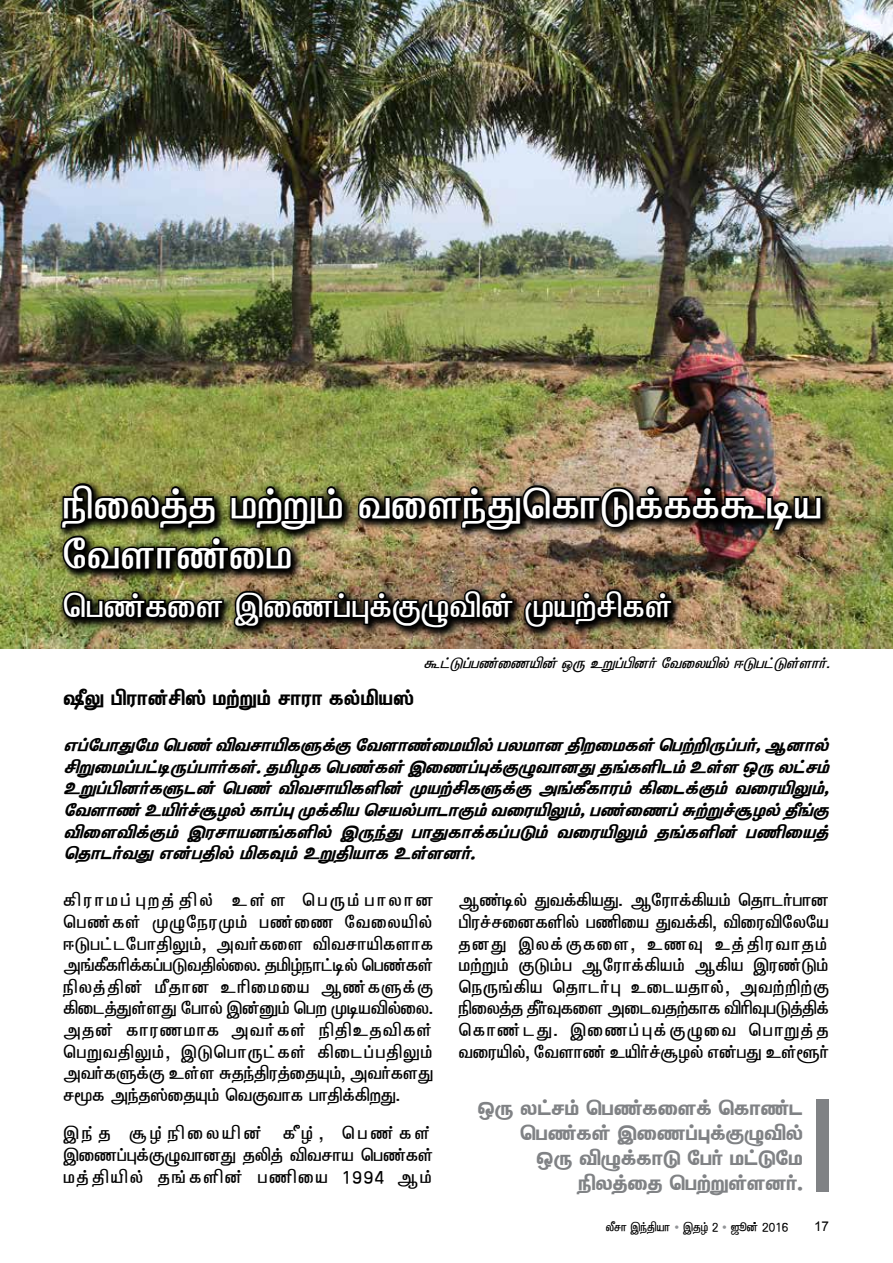
<style>
.page{position:relative;width:893px;height:1263px;background:#fff}
.page>*{position:absolute;margin:0;border:0;box-sizing:border-box;transform-origin:0 0}
.t1{font:42px/50.4px "Sun Tommy Tamil Normal";color:#fff}
.t2{font:33px "Sun Tommy Tamil Normal";color:#fff}
.t3{font:21px/25.2px "Sun Vijay Even Normal";letter-spacing:-.01em;color:#808285;text-align:right}
.t4{font:21px "Sun Vijay Even Normal";color:#000;scale:.95 1}
.t5{font:18px/21.6px "Sun Tommy Tamil Normal";color:#000;text-align:justify}
.t6{font:italic 18px/21.6px "Sun Vijay Even Normal";letter-spacing:-.005em;color:#000}
.t7{font:italic 15px "Sun Tommy Tamil Normal";color:#000}
.t8{font:13.5px "Arial";color:#000}
.t9{font:12.75px "Sun Tommy Tamil Normal";color:#000;scale:.9 1}
.s1{font-family:"Arial";font-size:13.5px;color:#939598}
</style>
<div class="page">
<img style="left:0;top:0;width:893px;height:648px">
<img style="left:56px;top:479px;width:777px;height:160px">
<img style="left:357px;top:483px;width:466px;height:50px">
<svg style="left:58px;top:481px;width:288px;height:94px;background:#404122"></svg>
<svg style="left:60px;top:589px;width:165px;height:33px;background:#2e2f1a"></svg>
<svg style="left:232px;top:587px;width:283px;height:55px;background:#493d2c"></svg>
<svg style="left:522px;top:587px;width:152px;height:43px;background:#362c1f"></svg>
<div style="left:816px;top:1099px;width:13px;height:92px;background:#808285"></div>
<h1 class="t1" style="left:64px;top:483px;width:761px">epiyj;j kw;Wk; tise;JnfhLf;ff;$ba<br>Ntshz;ik</h1>
<h2 class="t2" style="left:64px;top:591px;width:611px">ngz;fis ,izg;Gf;FOtpd; Kaw;rpfs;</h2>
<p class="t7" style="left:424px;top:656px;width:412px">$l; Lg; gz; izapd; xU cW g; gpdh; Ntiyapy; &lt;Lgl; Ls; shh; .</p>
<p class="t4" style="left:64px;top:688px;width:371px">\PY gpuhd;rp]; kw;Wk; rhuh fy;kpa];</p>
<p class="t6" style="left:64px;top:736px;width:772px">vg; NghJ Nk ngz; tptrhapfSf; F Ntshz; ikapy; gykhd jpwikfs; ngw;wpUg; gh; &gt;Mdhy; rpWikg; gl; bUg; ghh; fs; .jkpof ngz; fs; ,izg; Gf; FOthdJ jq; fsplk; cs; s xU yl; rk; cW g; gpdh; fSld; ngz; tptrhapfspd; Kaw; rpfSf; F mq; fPfhuk; fpilf; Fk; tiuapY k; &gt; Ntshz; caph; r; #oy; fhg; G Kf; fpa nray; ghlhFk; tiuapY k; &gt;gz; izg; Rw;W r; #oy; jPq; F tpistpf; Fk; ,urhadq; fspy; ,Ue;J ghJ fhf; fg; gLk; tiuapY k; j q; fspd; gzpiaj; nj hlh; tJ vd; gjpy; kpfTk; cWjpahf cs; sdh; .</p>
<p class="t5" style="left:459px;top:891px;width:372px">Mz;by; Jtf;fpaJ. MNuhf;fpak; njhlh;ghd gpur;ridfspy; gzpia Jtf;fp&gt; tpiutpNyNa jdJ ,yf;Ffis&gt; czT cj;jputhjk; kw;Wk; FLk;g MNuhf;fpak; Mfpa ,uz;Lk; neUq;fpa njhlh;G cilajhy;&gt; mtw;wpw;F epiyj;j jPh;Tfis miltjw;fhf tphpTgLj;jpf; nfhz;lJ. ,izg;Gf;FOit nghWj;j tiuapy;&gt; Ntshz; caph;r;#oy; vd;gJ cs;@h;</p>
<p class="t3" style="left:478px;top:1097px;width:327px">xU yl;rk; ngz;fisf; nfhz;l ngz;fs; ,izg;Gf;FOtpy;<br>xU tpOf;fhL Ngh; kl;LNk epyj;ij ngw;Ws;sdh;.</p>
<p class="t5" style="left:64px;top:891px;width:372px">fpuhkg;Gwj;jpy; cs;s ngUk;ghyhd ngz;fs; KONeuKk; gz;iz Ntiyapy; &lt;Lgl;lNghjpYk;&gt; mth;fis tptrhapfshf mq;fPfhpf;fg;gLtjpy;iy. jkpo;ehl;by; ngz;fs; epyj;jpd; kPjhd chpikia Mz;fSf;F fpilj;Js;sJ Nghy; ,d;Dk; ngw Kbatpy;iy. mjd; fhuzkhf mth;fs; epjpcjtpfs; ngWtjpYk;&gt; ,LnghUl;fs; fpilg;gjpYk; mth;fSf;F cs;s Rje;jpuj;ijAk;&gt; mth;fsJ r%f me;j];ijAk; ntFthf ghjpf;fpwJ.</p>
<p class="t5" style="left:64px;top:1124px;width:372px">,e;j #o;epiyapd; fPo;&gt; ngz;fs; ,izg;Gf;FOthdJ jypj; tptrha ngz;fs; kj;jpapy; jq;fspd; gzpia 1994 Mk;</p>
<p class="t9" style="left:606px;top:1221px;width:204px">yPrh ,e;jpah <span class="s1">•</span> ,jo; 2 <span class="s1">•</span> [_d; 2016</p>
<p class="t8" style="left:814px;top:1218px;width:17px">17</p>
</div>
